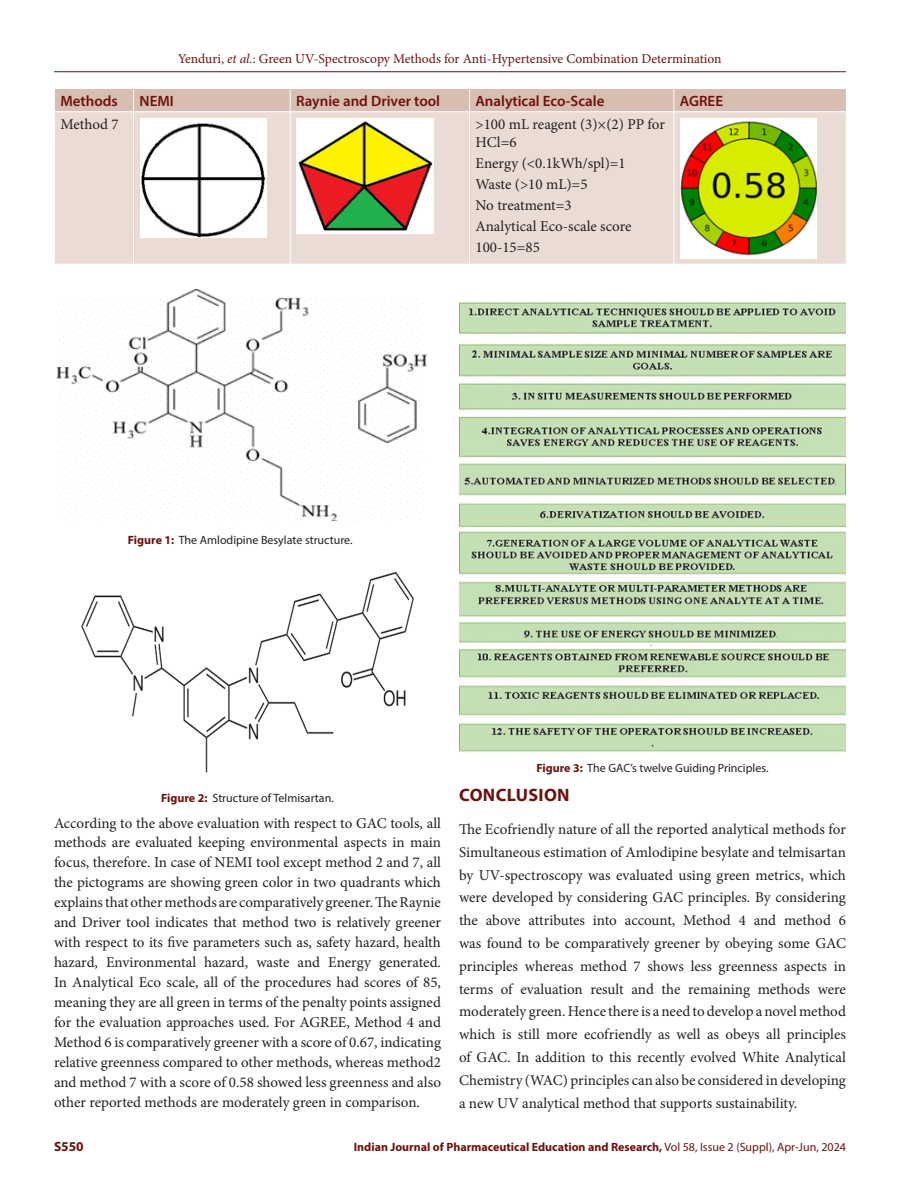
<style>
.page{position:relative;width:918px;height:1188px;background:#fff}
.page>*{position:absolute;margin:0;border:0;box-sizing:border-box;transform-origin:0 0}
.Heading_1{font:700 18px "Myriad Pro";letter-spacing:.02em;color:#6c120e}
.Body_text{font:15px/20px "Minion Pro";color:#231f20;text-align:justify}
.Body_text__FO{font:15px/22.8px "Minion Pro";color:#231f20;text-align:justify}
.Table_Body{font:15px/18px "Minion Pro";color:#231f20}
.Table_Header{font:600 15px "Myriad Pro";color:#6c120e}
.t1{font:13.5px "Minion Pro";color:#6c120e}
.t2{font:700 13.5px "Myriad Pro";color:#6c120e}
.FIG_Caption{font:12px "Myriad Pro";color:#231f20}
.t3{font:700 12px "Myriad Pro";color:#6c120e}
.s1{font-style:italic}
.s2{font-weight:700;color:#6c120e}
.s3{font-weight:400}
</style>
<div class="page">
<hr style="left:54px;top:71px;width:792px;height:1px;background:#6c120e">
<div style="left:55px;top:112px;width:791px;height:152px;background:#eadbd4"></div>
<div style="left:55px;top:89px;width:791px;height:22px;background:#d7bdb2"></div>
<hr style="left:133px;top:112px;width:1px;height:152px;background:#fff">
<hr style="left:290px;top:112px;width:1px;height:152px;background:#fff">
<hr style="left:469px;top:112px;width:1px;height:152px;background:#fff">
<hr style="left:674px;top:112px;width:1px;height:152px;background:#fff">
<img style="left:140px;top:118px;width:127px;height:120px">
<img style="left:297px;top:118px;width:136px;height:116px">
<img style="left:680px;top:118px;width:137px;height:140px">
<img style="left:56px;top:290px;width:370px;height:230px">
<img style="left:81px;top:571px;width:333px;height:202px">
<img style="left:459px;top:302px;width:387px;height:450px">
<p class="t1" style="left:178px;top:50px;width:545px">Yenduri, <span class="s1">et al.</span>: Green UV-Spectroscopy Methods for Anti-Hypertensive Combination Determination</p>
<p class="Table_Header" style="left:60px;top:91px;width:59px">Methods</p>
<p class="Table_Header" style="left:140px;top:91px;width:36px">NEMI</p>
<p class="Table_Header" style="left:296px;top:91px;width:145px">Raynie and Driver tool</p>
<p class="Table_Header" style="left:476px;top:91px;width:130px">Analytical Eco-Scale</p>
<p class="Table_Header" style="left:680px;top:91px;width:45px">AGREE</p>
<p class="Table_Body" style="left:60px;top:115px;width:60px">Method 7</p>
<p class="Table_Body" style="left:476px;top:115px;width:191px">&gt;100 mL reagent (3)×(2) PP for<br>HCl=6</p>
<p class="Table_Body" style="left:476px;top:154px;width:152px">Energy (&lt;0.1kWh/spl)=1</p>
<p class="Table_Body" style="left:476px;top:175px;width:114px">Waste (&gt;10 mL)=5</p>
<p class="Table_Body" style="left:476px;top:196px;width:98px">No treatment=3</p>
<p class="Table_Body" style="left:476px;top:217px;width:157px">Analytical Eco-scale score</p>
<p class="Table_Body" style="left:476px;top:238px;width:66px">100-15=85</p>
<p class="FIG_Caption" style="left:128px;top:533px;width:226px"><span class="s2">Figure 1:</span> The Amlodipine Besylate structure.</p>
<p class="FIG_Caption" style="left:161px;top:790px;width:174px"><span class="s2">Figure 2:</span> Structure of Telmisartan.</p>
<p class="Body_text" style="left:54px;top:813px;width:389px">According to the above evaluation with respect to GAC tools, all methods are evaluated keeping environmental aspects in main focus, therefore. In case of NEMI tool except method 2 and 7, all the pictograms are showing green color in two quadrants which explains that other methods are comparatively greener. The Raynie and Driver tool indicates that method two is relatively greener with respect to its five parameters such as, safety hazard, health hazard, Environmental hazard, waste and Energy generated.<br>In Analytical Eco scale, all of the procedures had scores of 85, meaning they are all green in terms of the penalty points assigned for the evaluation approaches used. For AGREE, Method 4 and Method 6 is comparatively greener with a score of 0.67, indicating relative greenness compared to other methods, whereas method2 and method 7 with a score of 0.58 showed less greenness and also other reported methods are moderately green in comparison.</p>
<p class="FIG_Caption" style="left:536px;top:761px;width:234px"><span class="s2">Figure 3:</span> The GAC’s twelve Guiding Principles.</p>
<p class="Heading_1" style="left:459px;top:783px;width:112px">CONCLUSION</p>
<p class="Body_text__FO" style="left:459px;top:818px;width:389px">The Ecofriendly nature of all the reported analytical methods for Simultaneous estimation of Amlodipine besylate and telmisartan by UV-spectroscopy was evaluated using green metrics, which were developed by considering GAC principles. By considering the above attributes into account, Method 4 and method 6 was found to be comparatively greener by obeying some GAC principles whereas method 7 shows less greenness aspects in terms of evaluation result and the remaining methods were moderately green. Hence there is a need to develop a novel method which is still more ecofriendly as well as obeys all principles of GAC. In addition to this recently evolved White Analytical Chemistry (WAC) principles can also be considered in developing a new UV analytical method that supports sustainability.</p>
<p class="t2" style="left:54px;top:1137px;width:31px">S550</p>
<p class="t3" style="left:354px;top:1139px;width:494px">Indian Journal of Pharmaceutical Education and Research, <span class="s3">Vol 58, Issue 2 (Suppl), Apr-Jun, 2024</span></p>
</div>
